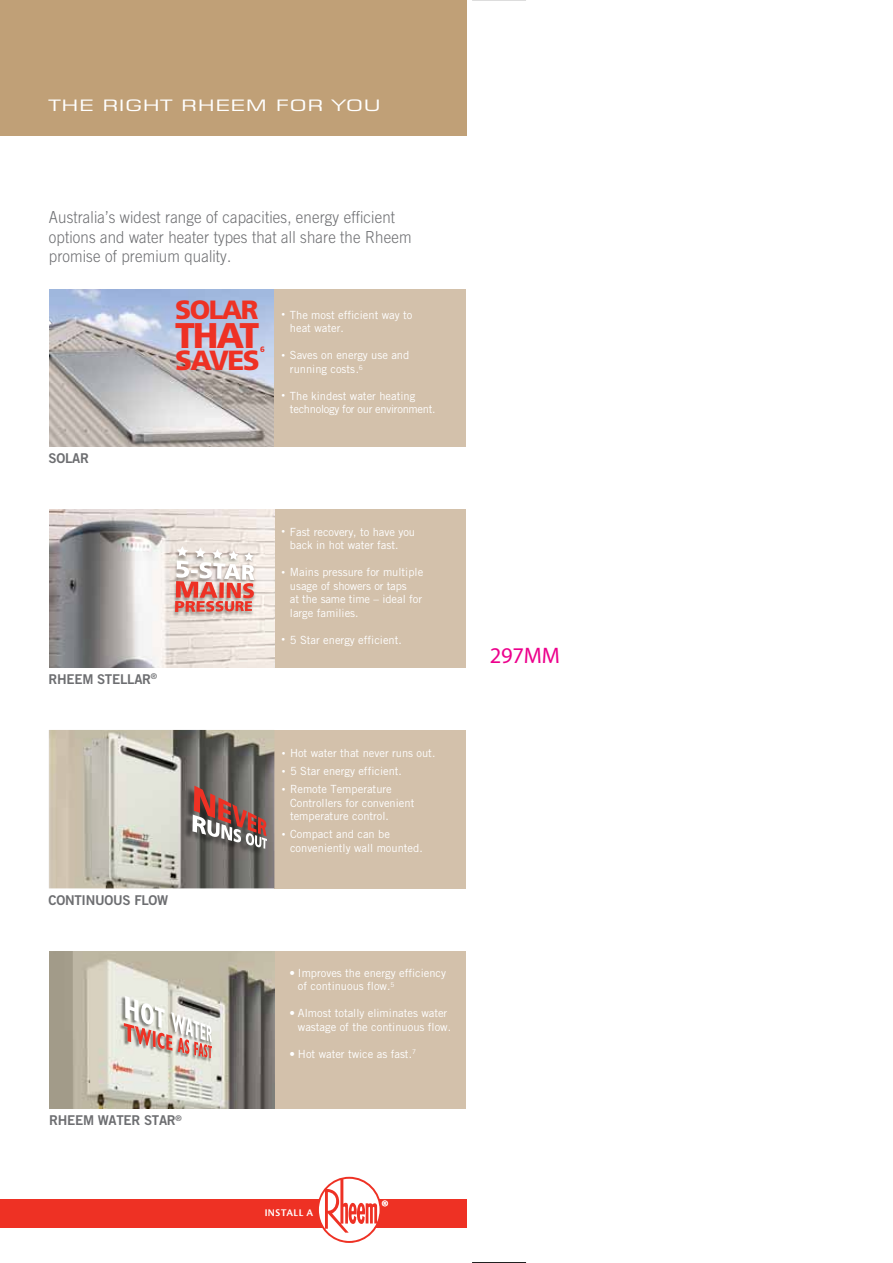
<style>
.page{position:relative;width:893px;height:1263px;background:#fff}
.page>*{position:absolute;margin:0;border:0;box-sizing:border-box;transform-origin:0 0}
.t1{font:900 35.7px "Frutiger CE";color:#ee3124}
.t2{font:900 27.75px "Frutiger CE";letter-spacing:-.06em;color:#ee3124}
.t3{font:900 26.4px "Frutiger CE";letter-spacing:-.06em;color:#ee3124}
.t4{font:22.65px "Cronos Pro";color:#fff}
.t5{font:22.5px "Myriad Pro";letter-spacing:-.01em;color:#ec008c}
.t6{font:300 16.5px/19.5px "Trade Gothic";letter-spacing:.01em;color:#6d6e71;scale:.91 1}
.t7{font:15.75px "Square 721 BT";letter-spacing:.03em;color:#fff;scale:1.43 1}
.t8{font:13.5px "Trade Gothic Bold Two";letter-spacing:-.02em;color:#6d6e71}
.t9{font:11.25px/13.5px "Trade Gothic";color:#fff}
.t10{font:11.25px/13.5px "Trade Gothic";letter-spacing:-.025em;color:#fff}
.t11{font:600 10.65px "Cronos Pro";letter-spacing:.04em;color:#fff}
.t12{font:900 7.8px "Frutiger CE";color:#ee3124}
.s1{font-size:7.5px}
</style>
<div class="page">
<div style="left:0;top:1199px;width:466px;height:28px;background:#ee3124"></div>
<div style="left:0;top:0;width:466px;height:135px;background:#c0a077"></div>
<div style="left:274px;top:509px;width:192px;height:159px;background:#d3c1ab"></div>
<img style="left:49px;top:509px;width:225px;height:159px">
<svg style="left:175px;top:546px;width:79px;height:66px"></svg>
<img style="left:49px;top:289px;width:225px;height:157px">
<div style="left:274px;top:289px;width:192px;height:157px;background:#d3c1ab"></div>
<div style="left:274px;top:730px;width:192px;height:158px;background:#d3c1ab"></div>
<img style="left:49px;top:730px;width:225px;height:158px">
<img style="left:133px;top:735px;width:182px;height:154px">
<svg style="left:192px;top:786px;width:75px;height:63px"></svg>
<svg style="left:317px;top:1177px;width:64px;height:66px"></svg>
<img style="left:50px;top:951px;width:225px;height:157px">
<div style="left:275px;top:951px;width:191px;height:157px;background:#d3c1ab"></div>
<svg style="left:124px;top:996px;width:88px;height:62px"></svg>
<hr style="left:472px;top:1262px;width:54px;height:1px;background:#000">
<hr style="left:472px;top:0;width:54px;height:1px;background:#000">
<h3 class="t7" style="left:49px;top:95px;width:233px">THE RIGHT RHEEM FOR YOU</h3>
<h3 class="t6" style="left:49px;top:207px;width:400px">Australia’s widest range of capacities, energy efficient options and water heater types that all share the Rheem promise of premium quality.</h3>
<p class="t8" style="left:49px;top:450px;width:42px">SOLAR</p>
<h3 class="t3" style="left:175px;top:294px;width:85px">SOLAR</h3>
<h1 class="t1" style="left:175px;top:314px;width:86px">THAT</h1>
<h2 class="t2" style="left:175px;top:344px;width:86px">SAVES</h2>
<p class="t12" style="left:260px;top:344px;width:6px">6</p>
<p class="t9" style="left:290px;top:308px;width:124px;text-indent:-8px"><span class="s1">•</span> The most efficient way to heat water.</p>
<p class="t9" style="left:290px;top:348px;width:121px;text-indent:-8px"><span class="s1">•</span> Saves on energy use and running costs.<sup>6</sup></p>
<p class="t10" style="left:290px;top:389px;width:147px;text-indent:-8px"><span class="s1">•</span> The kindest water heating technology for our environment.</p>
<p class="t8" style="left:49px;top:671px;width:110px">RHEEM STELLAR<sup>®</sup></p>
<p class="t9" style="left:290px;top:525px;width:127px;text-indent:-8px"><span class="s1">•</span> Fast recovery, to have you back in hot water fast.</p>
<p class="t9" style="left:290px;top:565px;width:135px;text-indent:-8px"><span class="s1">•</span> Mains pressure for multiple usage of showers or taps<br>at the same time – ideal for large families.</p>
<p class="t9" style="left:282px;top:633px;width:122px"><span class="s1">•</span> 5 Star energy efficient.</p>
<p class="t8" style="left:49px;top:891px;width:121px">CONTINUOUS FLOW</p>
<p class="t8" style="left:49px;top:1112px;width:134px">RHEEM WATER STAR<sup>®</sup></p>
<p class="t9" style="left:282px;top:746px;width:155px"><span class="s1">•</span> Hot water that never runs out.</p>
<p class="t9" style="left:282px;top:764px;width:122px"><span class="s1">•</span> 5 Star energy efficient.</p>
<p class="t9" style="left:290px;top:782px;width:126px;text-indent:-8px"><span class="s1">•</span> Remote Temperature<br>Controllers for convenient temperature control.</p>
<p class="t9" style="left:290px;top:827px;width:134px;text-indent:-8px"><span class="s1">•</span> Compact and can be conveniently wall mounted.</p>
<p class="t9" style="left:298px;top:966px;width:150px;text-indent:-8px">• Improves the energy efficiency of continuous flow.<sup>5</sup></p>
<p class="t9" style="left:298px;top:1006px;width:155px;text-indent:-8px">• Almost totally eliminates water wastage of the continuous flow.</p>
<p class="t9" style="left:290px;top:1047px;width:128px">• Hot water twice as fast.<sup>7</sup></p>
<h3 class="t4" style="left:382px;top:1195px;width:9px">®</h3>
<p class="t11" style="left:265px;top:1207px;width:50px">INSTALL A</p>
<h3 class="t5" style="left:490px;top:642px;width:71px">297MM</h3>
</div>
